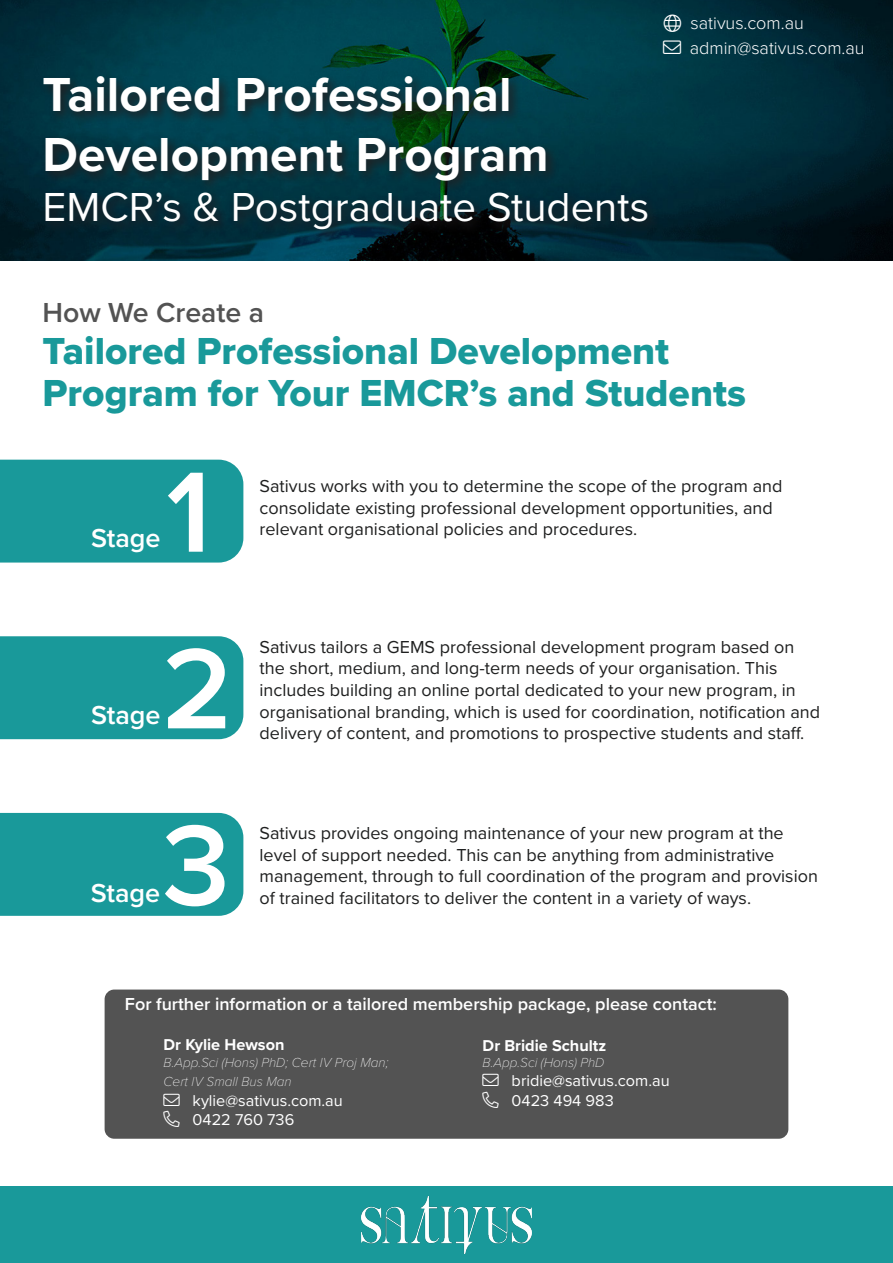
<style>
.page{position:relative;width:893px;height:1263px;background:#fff}
.page>*{position:absolute;margin:0;border:0;box-sizing:border-box;transform-origin:0 0}
.t1{font:600 118.35px "Proxima Nova";color:#fff}
.t2{font:700 49.5px/59.4px "Proxima Nova";color:#fff}
.t3{font:42px "Proxima Nova";color:#fff}
.t4{font:39px "Proxima Nova Extrabld";color:#19999a}
.t5{font:600 28.5px "Proxima Nova";color:#535353}
.t6{font:600 27px "Proxima Nova";color:#fff}
.t7{font:18px/21.6px "Proxima Nova";color:#1f2020}
.t8{font:600 18px "Proxima Nova";color:#fff}
.t9{font:300 18px "Proxima Nova";color:#fff}
.t10{font:16.35px/19.5px "Proxima Nova";color:#fff}
.t11{font:700 16.35px "Proxima Nova";color:#fff}
.t12{font:italic 100 13.65px/19.5px "Proxima Nova";color:#fff}
</style>
<div class="page">
<div style="left:0;top:460px;width:243px;height:102px;background:#19999a"></div>
<div style="left:0;top:636px;width:243px;height:103px;background:#19999a"></div>
<div style="left:0;top:813px;width:243px;height:103px;background:#19999a"></div>
<img style="left:0;top:0;width:893px;height:260px">
<div style="left:0;top:1186px;width:893px;height:77px;background:#19999a"></div>
<img style="left:361px;top:1197px;width:171px;height:56px">
<div style="left:105px;top:989px;width:683px;height:150px;background:#535353;border-radius:10px"></div>
<div style="left:39px;top:73px;width:621px;height:169px;background:#231f20;opacity:.98"></div>
<svg style="left:664px;top:14px;width:17px;height:18px"></svg>
<svg style="left:663px;top:41px;width:18px;height:13px"></svg>
<p class="t2" style="left:43px;top:64px;width:508px">Tailored Professional<br>Development Program</p>
<p class="t3" style="left:43px;top:176px;width:608px">EMCR’s &amp; Postgraduate Students</p>
<p class="t9" style="left:690px;top:9px;width:115px">sativus.com.au</p>
<p class="t9" style="left:690px;top:34px;width:176px">admin@sativus.com.au</p>
<p class="t5" style="left:43px;top:291px;width:223px">How We Create a</p>
<p class="t4" style="left:43px;top:322px;width:628px">Tailored Professional Development</p>
<p class="t4" style="left:43px;top:364px;width:705px">Program for Your EMCR’s and Students</p>
<p class="t6" style="left:91px;top:518px;width:71px">Stage</p>
<p class="t1" style="left:166px;top:424px;width:46px">1</p>
<p class="t7" style="left:260px;top:474px;width:524px">Sativus works with you to determine the scope of the program and consolidate existing professional development opportunities, and relevant organisational policies and procedures.</p>
<p class="t1" style="left:162px;top:601px;width:72px">2</p>
<p class="t6" style="left:91px;top:695px;width:71px">Stage</p>
<p class="t1" style="left:162px;top:777px;width:69px">3</p>
<p class="t6" style="left:91px;top:873px;width:71px">Stage</p>
<p class="t7" style="left:260px;top:635px;width:562px">Sativus tailors a GEMS professional development program based on the short, medium, and long-term needs of your organisation. This includes building an online portal dedicated to your new program, in organisational branding, which is used for coordination, notification and delivery of content, and promotions to prospective students and staff.</p>
<p class="t7" style="left:260px;top:821px;width:560px">Sativus provides ongoing maintenance of your new program at the level of support needed. This can be anything from administrative management, through to full coordination of the program and provision of trained facilitators to deliver the content in a variety of ways.</p>
<p class="t8" style="left:125px;top:990px;width:593px">For further information or a tailored membership package, please contact:</p>
<p class="t11" style="left:164px;top:1033px;width:122px">Dr Kylie Hewson</p>
<p class="t12" style="left:164px;top:1051px;width:227px">B.App.Sci (Hons) PhD; Cert IV Proj Man;<br>Cert IV Small Bus Man</p>
<p class="t10" style="left:193px;top:1090px;width:152px;text-indent:-29px">→ kylie@sativus.com.au<br>0422 760 736</p>
<p class="t11" style="left:483px;top:1033px;width:125px">Dr Bridie Schultz</p>
<p class="t12" style="left:483px;top:1052px;width:123px">B.App.Sci (Hons) PhD</p>
<p class="t10" style="left:512px;top:1070px;width:159px;text-indent:-29px">→ bridie@sativus.com.au<br>0423 494 983</p>
</div>
